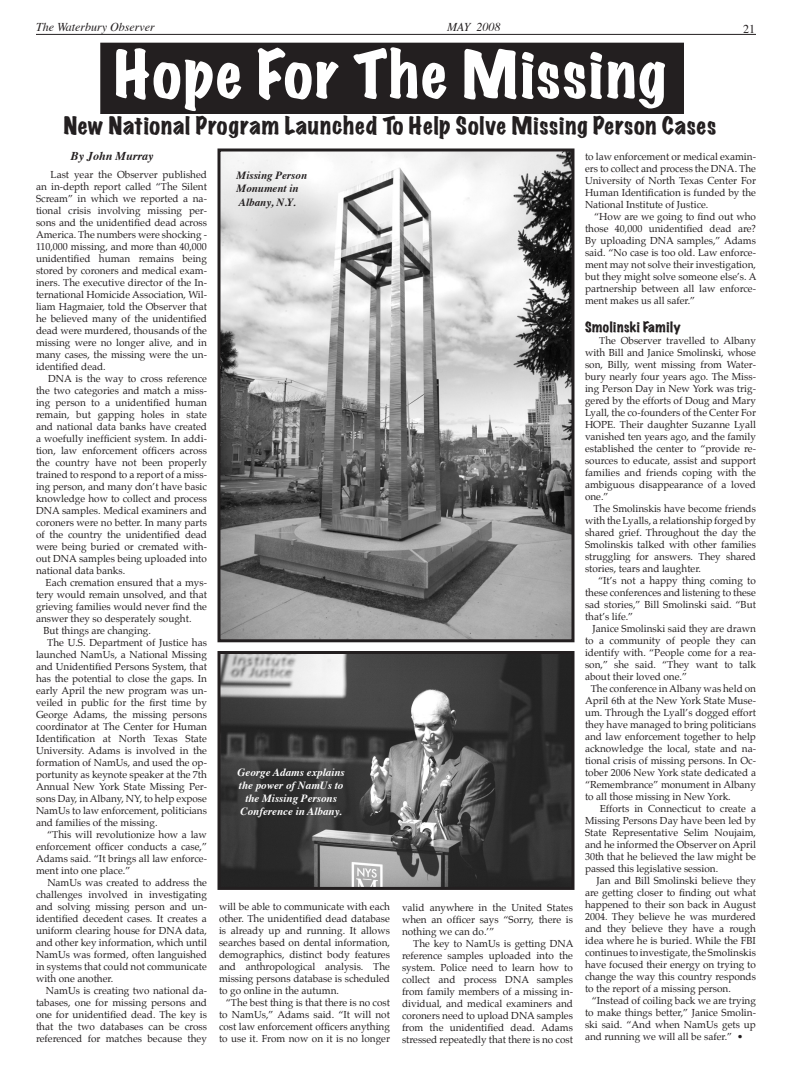
<style>
.page{position:relative;width:792px;height:1080px;background:#fff}
.page>*{position:absolute;margin:0;border:0;box-sizing:border-box;transform-origin:0 0}
.t1{font:expanded 59px "Marker Felt";letter-spacing:.04em;color:#fff}
.t2{font:expanded 22px "Marker Felt";letter-spacing:.035em;color:#231f20}
.t3{font:expanded 13px "Marker Felt";letter-spacing:.04em;color:#231f20}
.t4{font:italic 12px "Times";color:#231f20}
.t5{font:italic 700 12px "Times";color:#231f20}
.t6{font:12px "Times";color:#231f20}
.t7{font:italic 700 11px/13.2px "Times";color:#fff;text-align:center}
.t8{font:italic 700 11px/13.2px "Times";color:#231f20}
.t9{font:10px/12px "Palatino";color:#231f20;text-align:justify}
</style>
<div class="page">
<hr style="left:36px;top:34px;width:720px;height:1px;background:#231f20">
<img style="left:222px;top:655px;width:348px;height:231px">
<div style="left:218px;top:651px;width:356px;height:239px;border:3px solid #231f20"></div>
<img style="left:222px;top:152px;width:348px;height:486px">
<div style="left:218px;top:148px;width:356px;height:494px;border:3px solid #231f20"></div>
<div style="left:101px;top:43px;width:583px;height:71px;background:#231f20"></div>
<p class="t4" style="left:36px;top:16px;width:120px">The Waterbury Observer</p>
<p class="t4" style="left:447px;top:16px;width:55px">MAY 2008</p>
<p class="t6" style="left:743px;top:18px;width:13px">21</p>
<p class="t1" style="left:114px;top:31px;width:553px">Hope For The Missing</p>
<p class="t2" style="left:64px;top:109px;width:654px">New National Program Launched To Help Solve Missing Person Cases</p>
<p class="t5" style="left:71px;top:145px;width:84px">By John Murray</p>
<p class="t8" style="left:237px;top:168px;width:72px">Missing Person<br>Monument in</p>
<p class="t8" style="left:239px;top:194px;width:58px">Albany, N.Y.</p>
<p class="t9" style="left:585px;top:152px;width:172px">to law enforcement or medical examin&shy;ers to collect and process the DNA. The University of North Texas Center For Human Identification is funded by the National Institute of Justice.</p>
<p class="t9" style="left:585px;top:212px;width:173px;text-indent:9px">“How are we going to find out who those 40,000 unidentified dead are?<br>By uploading DNA samples,” Adams said. “No case is too old. Law enforce&shy;ment may not solve their investigation, but they might solve someone else’s. A partnership between all law enforce&shy;ment makes us all safer.”</p>
<p class="t3" style="left:585px;top:317px;width:97px">Smolinski Family</p>
<p class="t9" style="left:585px;top:335px;width:173px;text-indent:14px">The Observer travelled to Albany with Bill and Janice Smolinski, whose son, Billy, went missing from Water&shy;bury nearly four years ago. The Miss&shy;ing Person Day in New York was trig&shy;gered by the efforts of Doug and Mary Lyall, the co-founders of the Center For HOPE. Their daughter Suzanne Lyall vanished ten years ago, and the family established the center to “provide re&shy;sources to educate, assist and support families and friends coping with the ambiguous disappearance of a loved one.”</p>
<p class="t9" style="left:585px;top:503px;width:172px;text-indent:9px">The Smolinskis have become friends with the Lyalls, a relationship forged by shared grief. Throughout the day the Smolinskis talked with other families struggling for answers. They shared stories, tears and laughter.</p>
<p class="t9" style="left:585px;top:575px;width:173px;text-indent:13px">“It’s not a happy thing coming to these conferences and listening to these sad stories,” Bill Smolinski said. “But that’s life.”</p>
<p class="t9" style="left:585px;top:623px;width:173px;text-indent:8px">Janice Smolinski said they are drawn to a community of people they can identify with. “People come for a rea&shy;son,” she said. “They want to talk about their loved one.”</p>
<p class="t9" style="left:585px;top:683px;width:173px;text-indent:6px">The conference in Albany was held on April 6th at the New York State Muse&shy;um. Through the Lyall’s dogged effort they have managed to bring politicians and law enforcement together to help acknowledge the local, state and na&shy;tional crisis of missing persons. In Oc&shy;tober 2006 New York state dedicated a “Remembrance” monument in Albany to all those missing in New York.</p>
<p class="t9" style="left:585px;top:803px;width:172px;text-indent:15px">Efforts in Connecticut to create a Missing Persons Day have been led by State Representative Selim Noujaim, and he informed the Observer on April 30th that he believed the law might be passed this legislative session.</p>
<p class="t9" style="left:585px;top:875px;width:173px;text-indent:11px">Jan and Bill Smolinski believe they are getting closer to finding out what happened to their son back in August 2004. They believe he was murdered and they believe they have a rough idea where he is buried. While the FBI continues to investigate, the Smolinskis have focused their energy on trying to change the way this country responds to the report of a missing person.</p>
<p class="t9" style="left:585px;top:995px;width:173px;text-indent:7px">“Instead of coiling back we are trying to make things better,” Janice Smolin&shy;ski said. “And when NamUs gets up and running we will all be safer.” •</p>
<p class="t9" style="left:36px;top:169px;width:173px;text-indent:15px">Last year the Observer published an in-depth report called “The Silent Scream” in which we reported a na&shy;tional crisis involving missing per&shy;sons and the unidentified dead across America. The numbers were shocking - 110,000 missing, and more than 40,000 unidentified human remains being stored by coroners and medical exam&shy;iners. The executive director of the In&shy;ternational Homicide Association, Wil&shy;liam Hagmaier, told the Observer that he believed many of the unidentified dead were murdered, thousands of the missing were no longer alive, and in many cases, the missing were the un&shy;identified dead.</p>
<p class="t9" style="left:36px;top:373px;width:173px;text-indent:12px">DNA is the way to cross reference the two categories and match a miss&shy;ing person to a unidentified human remain, but gapping holes in state and national data banks have created a woefully inefficient system. In addi&shy;tion, law enforcement officers across the country have not been properly trained to respond to a report of a miss&shy;ing person, and many don’t have basic knowledge how to collect and process DNA samples. Medical examiners and coroners were no better. In many parts of the country the unidentified dead were being buried or cremated with&shy;out DNA samples being uploaded into national data banks.</p>
<p class="t9" style="left:36px;top:577px;width:172px;text-indent:10px">Each cremation ensured that a mys&shy;tery would remain unsolved, and that grieving families would never find the answer they so desperately sought.</p>
<p class="t9" style="left:44px;top:625px;width:109px">But things are changing.</p>
<p class="t9" style="left:36px;top:637px;width:173px;text-indent:11px">The U.S. Department of Justice has launched NamUs, a National Missing and Unidentified Persons System, that has the potential to close the gaps. In early April the new program was un&shy;veiled in public for the first time by George Adams, the missing persons coordinator at The Center for Human Identification at North Texas State University. Adams is involved in the formation of NamUs, and used the op&shy;portunity as keynote speaker at the 7th Annual New York State Missing Per&shy;sons Day, in Albany, NY, to help expose NamUs to law enforcement, politicians and families of the missing.</p>
<p class="t9" style="left:36px;top:829px;width:172px;text-indent:11px">“This will revolutionize how a law enforcement officer conducts a case,” Adams said. “It brings all law enforce&shy;ment into one place.”</p>
<p class="t9" style="left:36px;top:877px;width:173px;text-indent:11px">NamUs was created to address the challenges involved in investigating and solving missing person and un&shy;identified decedent cases. It creates a uniform clearing house for DNA data, and other key information, which until NamUs was formed, often languished in systems that could not communicate with one another.</p>
<p class="t9" style="left:36px;top:985px;width:172px;text-indent:10px">NamUs is creating two national da&shy;tabases, one for missing persons and one for unidentified dead. The key is that the two databases can be cross referenced for matches because they</p>
<p class="t7" style="left:238px;top:765px;width:109px">George Adams explains the power of NamUs to the Missing Persons</p>
<p class="t7" style="left:240px;top:804px;width:103px">Conference in Albany.</p>
<p class="t9" style="left:219px;top:901px;width:173px">will be able to communicate with each other. The unidentified dead database is already up and running. It allows searches based on dental information, demographics, distinct body features and anthropological analysis. The missing persons database is scheduled to go online in the autumn.</p>
<p class="t9" style="left:219px;top:997px;width:173px;text-indent:7px">“The best thing is that there is no cost to NamUs,” Adams said. “It will not cost law enforcement officers anything to use it. From now on it is no longer</p>
<p class="t9" style="left:402px;top:902px;width:172px">valid anywhere in the United States when an officer says “Sorry, there is nothing we can do.’”</p>
<p class="t9" style="left:402px;top:938px;width:173px;text-indent:11px">The key to NamUs is getting DNA reference samples uploaded into the system. Police need to learn how to collect and process DNA samples from family members of a missing in&shy;dividual, and medical examiners and coroners need to upload DNA samples from the unidentified dead. Adams stressed repeatedly that there is no cost</p>
</div>
